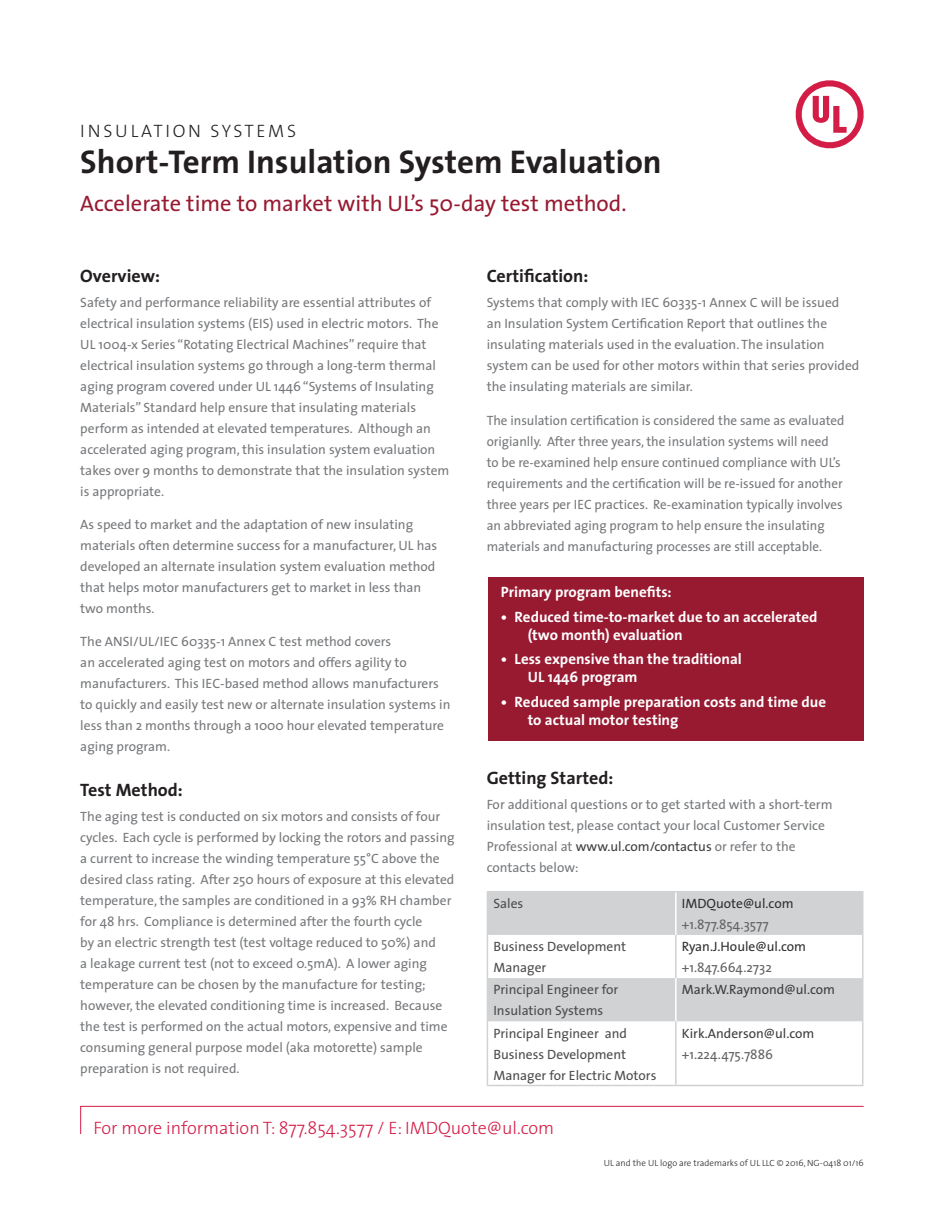
<style>
.page{position:relative;width:944px;height:1214px;background:#fff}
.page>*{position:absolute;margin:0;border:0;box-sizing:border-box;transform-origin:0 0}
.t1{font:700 33px "The Sans";color:#231f20}
.t2{font:22.5px "The Sans";color:#971a31}
.t3{font:300 18px "The Sans";color:#d41d46}
.t4{font:700 18px "The Sans";color:#231f20}
.t5{font:300 18px "The Sans";letter-spacing:.15em;color:#231f20}
.t6{font:700 15px/18px "The Sans";color:#fff}
.t7{font:13.5px/21px "The Sans";color:#76787b}
.t8{font:13.5px/21px "The Sans";color:#4b4c4d}
.t9{font:13.5px "The Sans";color:#636366}
.t10{font:13.5px "The Sans";color:#3e3e3f}
.t11{font:13.5px "The Sans";color:#312f30}
.t12{font:300 9px "The Sans";color:#231f20}
.s1{color:#3e3e3f}
</style>
<div class="page">
<svg style="left:795px;top:80px;width:69px;height:69px"></svg>
<div style="left:488px;top:577px;width:375px;height:163px;background:#971a31"></div>
<svg style="left:80px;top:1105px;width:784px;height:29px"></svg>
<svg style="left:488px;top:892px;width:374px;height:129px;fill:#d1d2d4"></svg>
<hr style="left:486px;top:891px;width:189px;height:1px;background:#d1d2d4">
<hr style="left:486px;top:892px;width:2px;height:43px;background:#d1d2d4">
<hr style="left:675px;top:891px;width:188px;height:1px;background:#d1d2d4">
<hr style="left:862px;top:892px;width:1px;height:43px;background:#d1d2d4">
<hr style="left:486px;top:935px;width:2px;height:43px;background:#d1d2d4">
<hr style="left:862px;top:935px;width:1px;height:43px;background:#d1d2d4">
<hr style="left:486px;top:978px;width:2px;height:43px;background:#d1d2d4">
<hr style="left:862px;top:978px;width:1px;height:43px;background:#d1d2d4">
<hr style="left:486px;top:1021px;width:2px;height:63px;background:#d1d2d4">
<hr style="left:862px;top:1021px;width:1px;height:63px;background:#d1d2d4">
<hr style="left:486px;top:1084px;width:189px;height:2px;background:#d1d2d4">
<hr style="left:675px;top:1084px;width:188px;height:2px;background:#d1d2d4">
<hr style="left:675px;top:892px;width:1px;height:43px;background:#fff">
<hr style="left:675px;top:978px;width:1px;height:43px;background:#fff">
<hr style="left:675px;top:935px;width:1px;height:43px;background:#d1d2d4">
<hr style="left:675px;top:1021px;width:1px;height:63px;background:#d1d2d4">
<h3 class="t5" style="left:80px;top:119px;width:217px">INSULATION SYSTEMS</h3>
<h1 class="t1" style="left:80px;top:141px;width:583px">Short-Term Insulation System Evaluation</h1>
<h2 class="t2" style="left:80px;top:189px;width:548px">Accelerate time to market with UL’s 50-day test method.</h2>
<h3 class="t4" style="left:80px;top:264px;width:81px">Overview:</h3>
<p class="t7" style="left:80px;top:292px;width:371px">Safety and performance reliability are essential attributes of electrical insulation systems (EIS) used in electric motors. The UL 1004-x Series “Rotating Electrical Machines” require that electrical insulation systems go through a long-term thermal aging program covered under UL 1446 “Systems of Insulating Materials” Standard help ensure that insulating materials perform as intended at elevated temperatures. Although an accelerated aging program, this insulation system evaluation takes over 9 months to demonstrate that the insulation system is appropriate.</p>
<p class="t7" style="left:80px;top:514px;width:358px">As speed to market and the adaptation of new insulating materials often determine success for a manufacturer, UL has developed an alternate insulation system evaluation method that helps motor manufacturers get to market in less than two months.</p>
<p class="t7" style="left:80px;top:631px;width:372px">The ANSI/UL/IEC 60335-1 Annex C test method covers<br>an accelerated aging test on motors and offers agility to manufacturers. This IEC-based method allows manufacturers to quickly and easily test new or alternate insulation systems in less than 2 months through a 1000 hour elevated temperature aging program.</p>
<h3 class="t4" style="left:80px;top:778px;width:104px">Test Method:</h3>
<p class="t7" style="left:80px;top:806px;width:376px">The aging test is conducted on six motors and consists of four cycles. Each cycle is performed by locking the rotors and passing a current to increase the winding temperature 55°C above the desired class rating. After 250 hours of exposure at this elevated temperature, the samples are conditioned in a 93% RH chamber for 48 hrs. Compliance is determined after the fourth cycle<br>by an electric strength test (test voltage reduced to 50%) and<br>a leakage current test (not to exceed 0.5mA). A lower aging temperature can be chosen by the manufacture for testing; however, the elevated conditioning time is increased. Because the test is performed on the actual motors, expensive and time consuming general purpose model (aka motorette) sample preparation is not required.</p>
<h3 class="t4" style="left:486px;top:264px;width:103px">Certification:</h3>
<p class="t7" style="left:486px;top:292px;width:374px">Systems that comply with IEC 60335-1 Annex C will be issued<br>an Insulation System Certification Report that outlines the insulating materials used in the evaluation. The insulation system can be used for other motors within that series provided the insulating materials are similar.</p>
<p class="t7" style="left:486px;top:410px;width:359px">The insulation certification is considered the same as evaluated origianlly. After three years, the insulation systems will need<br>to be re-examined help ensure continued compliance with UL’s requirements and the certification will be re-issued for another three years per IEC practices. Re-examination typically involves an abbreviated aging program to help ensure the insulating materials and manufacturing processes are still acceptable.</p>
<p class="t6" style="left:500px;top:583px;width:172px">Primary program benefits:</p>
<p class="t6" style="left:527px;top:607px;width:291px;text-indent:-27px">• Reduced time-to-market due to an accelerated (two month) evaluation</p>
<p class="t6" style="left:527px;top:650px;width:216px;text-indent:-27px">• Less expensive than the traditional<br>UL 1446 program</p>
<p class="t6" style="left:527px;top:693px;width:300px;text-indent:-27px">• Reduced sample preparation costs and time due to actual motor testing</p>
<h3 class="t4" style="left:486px;top:766px;width:128px">Getting Started:</h3>
<p class="t7" style="left:486px;top:794px;width:347px">For additional questions or to get started with a short-term insulation test, please contact your local Customer Service Professional at <span class="s1">www.ul.com/contactus</span> or refer to the contacts below:</p>
<p class="t8" style="left:493px;top:893px;width:31px">Sales</p>
<p class="t11" style="left:681px;top:894px;width:113px">IMDQuote@ul.com</p>
<p class="t9" style="left:681px;top:915px;width:88px">+1.877.854.3577</p>
<p class="t8" style="left:493px;top:936px;width:134px">Business Development<br>Manager</p>
<p class="t11" style="left:681px;top:937px;width:126px">Ryan.J.Houle@ul.com</p>
<p class="t9" style="left:681px;top:959px;width:92px">+1.847.664.2732</p>
<p class="t8" style="left:493px;top:979px;width:126px">Principal Engineer for<br>Insulation Systems</p>
<p class="t10" style="left:681px;top:981px;width:155px">Mark.W.Raymond@ul.com</p>
<p class="t8" style="left:493px;top:1022px;width:164px">Principal Engineer and<br>Business Development<br>Manager for Electric Motors</p>
<p class="t10" style="left:681px;top:1024px;width:134px">Kirk.Anderson@ul.com</p>
<p class="t9" style="left:681px;top:1045px;width:93px">+1.224.475.7886</p>
<h3 class="t3" style="left:94px;top:1116px;width:462px">For more information T: 877.854.3577 / E: IMDQuote@ul.com</h3>
<p class="t12" style="left:603px;top:1157px;width:261px">UL and the UL logo are trademarks of UL LLC © 2016, NG-0418 01/16</p>
</div>
